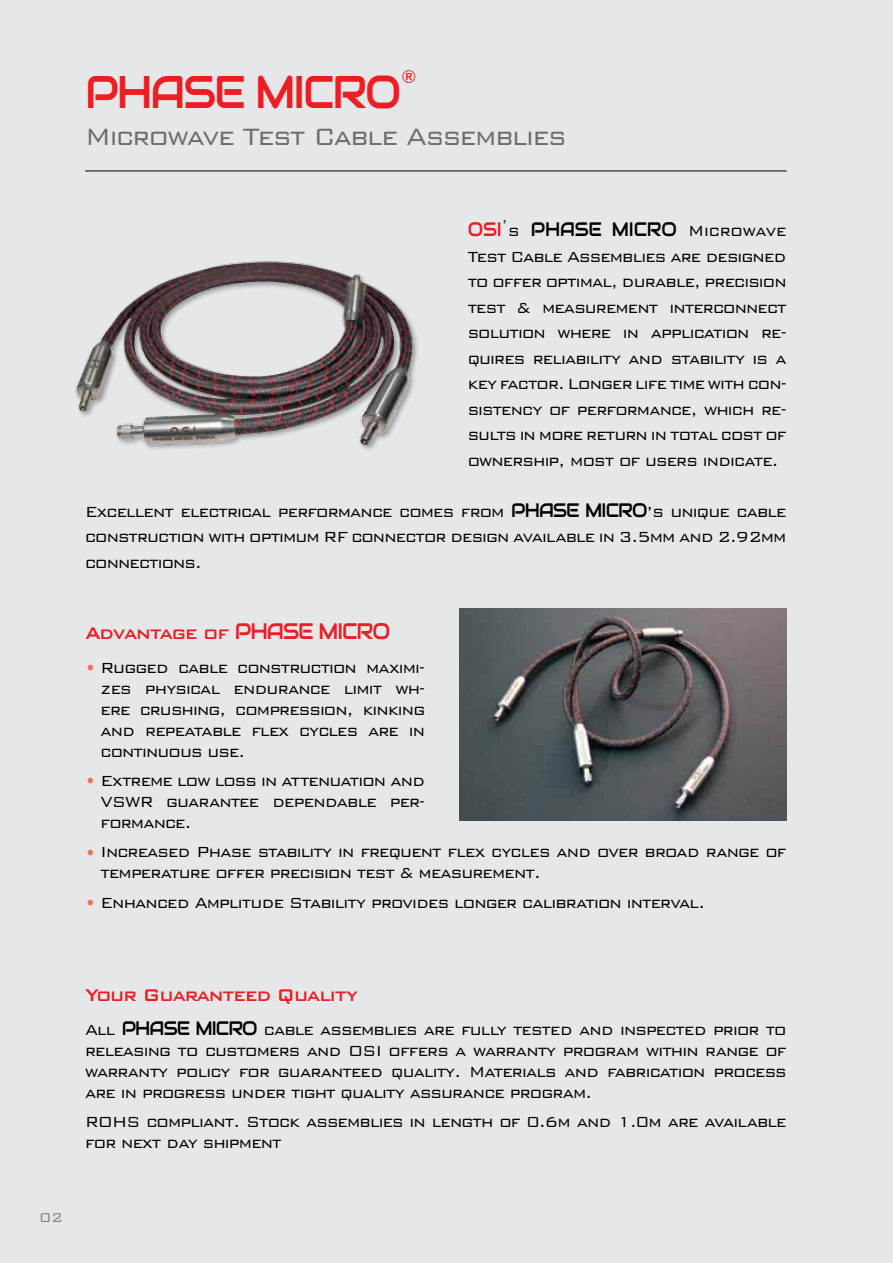
<style>
.page{position:relative;width:893px;height:1263px;background:#e6e7e8}
.page>*{position:absolute;margin:0;border:0;box-sizing:border-box;transform-origin:0 0}
.t1{font:45.75px "Audiowide";letter-spacing:-.05em;color:#ed1d24;scale:.92 1}
.t2{font:300 31.5px "Bank Gothic BT";letter-spacing:-.05em;color:#6d6e71;scale:.92 1}
.t3{font:500 22.5px "Bank Gothic BT";letter-spacing:-.05em;color:#ed1d24;scale:.92 1}
.t4{font:300 19.5px/25.5px "Bank Gothic BT";letter-spacing:-.05em;color:#000;text-align:justify;scale:.92 1}
.t5{font:500 17.85px "Bank Gothic BT";color:#ed1d24}
.t6{font:300 17.1px "Bank Gothic BT";color:#808285;scale:.92 1}
.s1{font-family:"Audiowide";font-weight:400;color:#ed1d24}
.s2{font-family:"Audiowide";font-weight:400}
.s3{color:#f37053}
</style>
<div class="page">
<img style="left:459px;top:608px;width:328px;height:213px">
<img style="left:75px;top:261px;width:343px;height:189px">
<hr style="left:85px;top:171px;width:702px;height:1px;background:#000">
<hr style="left:892px;top:0;width:1px;height:1263px;background:#000">
<p class="t5" style="left:401px;top:69px;width:16px">®</p>
<h1 class="t1" style="left:85px;top:63px;width:337px">PHASE MICRO</h1>
<h2 class="t2" style="left:85px;top:120px;width:525px">Microwave Test Cable Assemblies</h2>
<p class="t4" style="left:468px;top:218px;width:348px"><span class="s1">OSI</span><sup>’</sup>s <span class="s2">PHASE MICRO</span> Microwave Test Cable Assemblies are designed to offer optimal, durable, precision test &amp; measurement interconnect solution where in application re&shy;quires reliability and stability is a key factor. Longer life time with con&shy;sistency of performance, which re&shy;sults in more return in total cost of ownership, most of users indicate.</p>
<p class="t4" style="left:85px;top:498px;width:764px">Excellent electrical performance comes from <span class="s2">PHASE MICRO</span> ’s unique cable construction with optimum RF connector design available in 3.5mm and 2.92mm connections.</p>
<p class="t3" style="left:85px;top:621px;width:329px">Advantage of <span class="s2">PHASE MICRO</span></p>
<p class="t4" style="left:101px;top:657px;width:354px;line-height:21px;text-indent:-15px"><span class="s3">•</span> Rugged cable construction maximi&shy;zes physical endurance limit wh&shy;ere crushing, compression, kinking and repeatable flex cycles are in continuous use.</p>
<p class="t4" style="left:101px;top:770px;width:354px;line-height:21px;text-indent:-16px"><span class="s3">•</span> Extreme low loss in attenuation and VSWR guarantee dependable per&shy;formance.</p>
<p class="t4" style="left:101px;top:841px;width:747px;line-height:21px;text-indent:-16px"><span class="s3">•</span> Increased Phase stability in frequent flex cycles and over broad range of temperature offer precision test &amp; measurement.</p>
<p class="t4" style="left:85px;top:890px;width:675px"><span class="s3">•</span> Enhanced Amplitude Stability provides longer calibration interval.</p>
<p class="t3" style="left:85px;top:982px;width:298px">Your Guaranteed Quality</p>
<p class="t4" style="left:85px;top:1018px;width:764px;line-height:21px">All <span class="s2">PHASE MICRO</span> cable assemblies are fully tested and inspected prior to releasing to customers and OSI offers a warranty program within range of warranty policy for guaranteed quality. Materials and fabrication process are in progress under tight quality assurance program.</p>
<p class="t4" style="left:85px;top:1111px;width:764px;line-height:21px">ROHS compliant. Stock assemblies in length of 0.6m and 1.0m are available for next day shipment</p>
<p class="t6" style="left:40px;top:1208px;width:27px">02</p>
</div>
